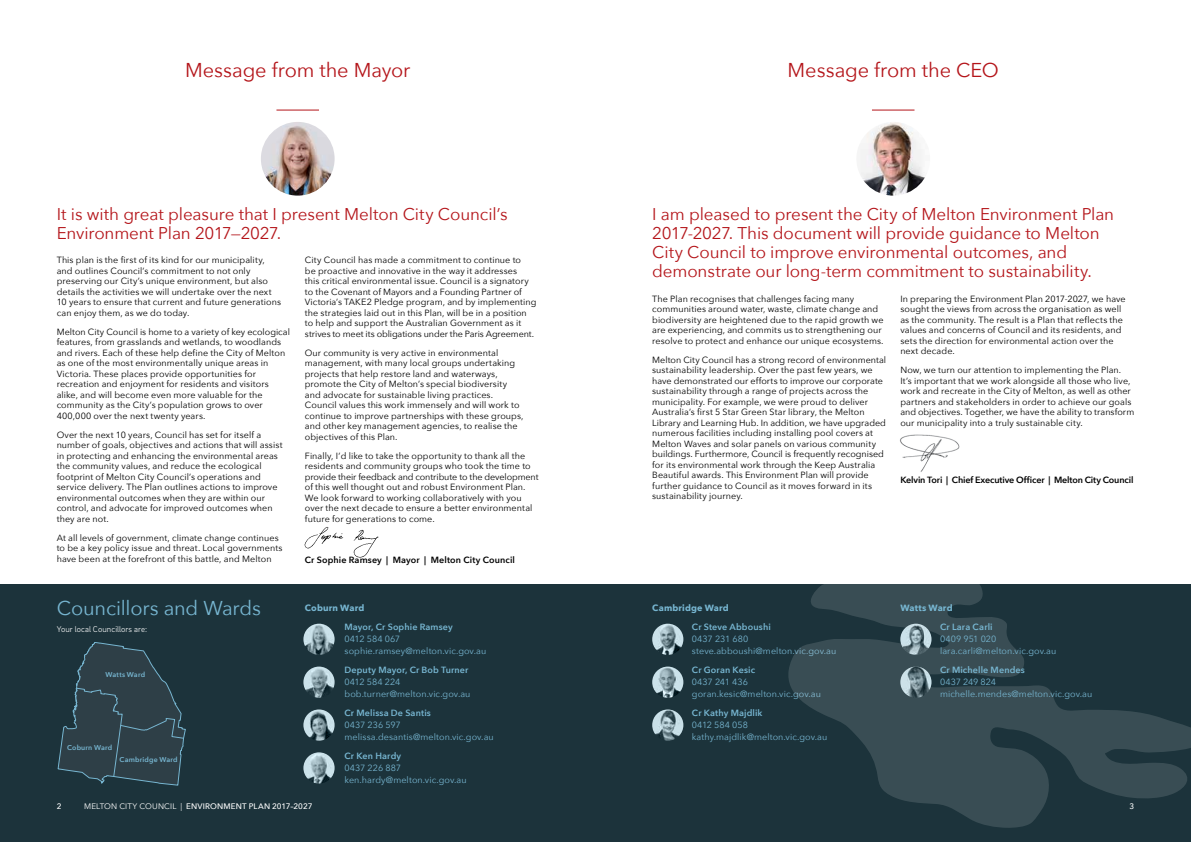
<style>
.page{position:relative;width:1191px;height:842px;background:#fff}
.page>*{position:absolute;margin:0;border:0;box-sizing:border-box;transform-origin:0 0}
.t1{font:20px "Avenir Next";letter-spacing:-.005em;color:#b4151a}
.t2{font:20px "Avenir Next";letter-spacing:-.01em;color:#77b6d1}
.t3{font:17px/19px "Avenir Next";letter-spacing:-.01em;color:#b4151a}
.t4{font:9px/10.5px "Avenir Next";letter-spacing:.01em;color:#000}
.t5{font:9px/11.9px "Avenir Next";letter-spacing:.01em;color:#77b6d1}
.t6{font:600 9px "Avenir Next";letter-spacing:.015em;color:#77b6d1}
.t7{font:600 9px "Avenir Next";letter-spacing:-.01em;color:#000}
.t8{font:600 9px "Avenir Next";letter-spacing:.015em;color:#000}
.t9{font:700 9px "Avenir Next";letter-spacing:.015em;color:#77b6d1}
.t10{font:300 8.5px "Brix Sans";letter-spacing:.01em;color:#fff}
.t11{font:500 8px "Avenir Next";letter-spacing:.015em;color:#fff}
.t12{font:600 7px "Avenir Next";letter-spacing:.025em;color:#77b6d1}
.s1{font-weight:400}
</style>
<div class="page">
<hr style="left:276px;top:110px;width:43px;height:1px;background:#b4151a">
<hr style="left:872px;top:110px;width:42px;height:1px;background:#b4151a">
<div style="left:0;top:584px;width:1191px;height:258px;background:#1c333b"></div>
<img style="left:303px;top:624px;width:31px;height:31px;border-radius:16px">
<img style="left:652px;top:624px;width:31px;height:31px;border-radius:16px">
<img style="left:303px;top:666px;width:31px;height:32px;border-radius:16px">
<img style="left:652px;top:666px;width:31px;height:32px;border-radius:16px">
<img style="left:303px;top:709px;width:31px;height:32px;border-radius:16px">
<img style="left:652px;top:709px;width:31px;height:32px;border-radius:16px">
<img style="left:303px;top:752px;width:31px;height:31px;border-radius:16px">
<img style="left:261px;top:122px;width:73px;height:74px;border-radius:37px">
<img style="left:856px;top:122px;width:74px;height:74px;border-radius:37px">
<img style="left:900px;top:434px;width:59px;height:38px">
<svg style="left:788px;top:584px;width:403px;height:244px"></svg>
<img style="left:900px;top:624px;width:31px;height:31px;border-radius:16px">
<img style="left:900px;top:666px;width:31px;height:32px;border-radius:16px">
<svg style="left:58px;top:642px;width:127px;height:143px"></svg>
<img style="left:304px;top:527px;width:75px;height:31px">
<h1 class="t1" style="left:185px;top:53px;width:227px">Message from the Mayor</h1>
<h1 class="t1" style="left:787px;top:53px;width:213px">Message from the CEO</h1>
<h2 class="t3" style="left:57px;top:204px;width:452px">It is with great pleasure that I present Melton City Council’s<br>Environment Plan 2017—2027.</h2>
<h2 class="t3" style="left:652px;top:204px;width:463px">I am pleased to present the City of Melton Environment Plan 2017-2027. This document will provide guidance to Melton City Council to improve environmental outcomes, and demonstrate our long-term commitment to sustainability.</h2>
<p class="t4" style="left:57px;top:254px;width:226px">This plan is the first of its kind for our municipality, and outlines Council’s commitment to not only preserving our City’s unique environment, but also details the activities we will undertake over the next 10 years to ensure that current and future generations can enjoy them, as we do today.</p>
<p class="t4" style="left:57px;top:326px;width:235px">Melton City Council is home to a variety of key ecological features, from grasslands and wetlands, to woodlands and rivers. Each of these help define the City of Melton as one of the most environmentally unique areas in Victoria. These places provide opportunities for recreation and enjoyment for residents and visitors alike, and will become even more valuable for the community as the City’s population grows to over 400,000 over the next twenty years.</p>
<p class="t4" style="left:57px;top:429px;width:227px">Over the next 10 years, Council has set for itself a number of goals, objectives and actions that will assist in protecting and enhancing the environmental areas the community values, and reduce the ecological footprint of Melton City Council’s operations and service delivery. The Plan outlines actions to improve environmental outcomes when they are within our control, and advocate for improved outcomes when they are not.</p>
<p class="t4" style="left:57px;top:532px;width:227px">At all levels of government, climate change continues to be a key policy issue and threat. Local governments have been at the forefront of this battle, and Melton</p>
<p class="t4" style="left:305px;top:254px;width:233px">City Council has made a commitment to continue to<br>be proactive and innovative in the way it addresses<br>this critical environmental issue. Council is a signatory to the Covenant of Mayors and a Founding Partner of Victoria’s TAKE2 Pledge program, and by implementing the strategies laid out in this Plan, will be in a position to help and support the Australian Government as it strives to meet its obligations under the Paris Agreement.</p>
<p class="t4" style="left:305px;top:347px;width:220px">Our community is very active in environmental management, with many local groups undertaking projects that help restore land and waterways, promote the City of Melton’s special biodiversity and advocate for sustainable living practices.<br>Council values this work immensely and will work to continue to improve partnerships with these groups, and other key management agencies, to realise the objectives of this Plan.</p>
<p class="t4" style="left:305px;top:450px;width:235px">Finally, I’d like to take the opportunity to thank all the residents and community groups who took the time to provide their feedback and contribute to the development of this well thought out and robust Environment Plan.<br>We look forward to working collaboratively with you over the next decade to ensure a better environmental future for generations to come.</p>
<p class="t8" style="left:305px;top:553px;width:212px">Cr Sophie Ramsey | Mayor | Melton City Council</p>
<p class="t4" style="left:652px;top:293px;width:233px">The Plan recognises that challenges facing many communities around water, waste, climate change and biodiversity are heightened due to the rapid growth we are experiencing, and commits us to strengthening our resolve to protect and enhance our unique ecosystems.</p>
<p class="t4" style="left:652px;top:354px;width:235px">Melton City Council has a strong record of environmental sustainability leadership. Over the past few years, we have demonstrated our efforts to improve our corporate sustainability through a range of projects across the municipality. For example, we were proud to deliver Australia’s first 5 Star Green Star library, the Melton Library and Learning Hub. In addition, we have upgraded numerous facilities including installing pool covers at Melton Waves and solar panels on various community buildings. Furthermore, Council is frequently recognised for its environmental work through the Keep Australia Beautiful awards. This Environment Plan will provide further guidance to Council as it moves forward in its sustainability journey.</p>
<p class="t4" style="left:900px;top:293px;width:227px">In preparing the Environment Plan 2017-2027, we have sought the views from across the organisation as well as the community. The result is a Plan that reflects the values and concerns of Council and its residents, and sets the direction for environmental action over the next decade.</p>
<p class="t4" style="left:900px;top:364px;width:235px">Now, we turn our attention to implementing the Plan.<br>It’s important that we work alongside all those who live, work and recreate in the City of Melton, as well as other partners and stakeholders in order to achieve our goals and objectives. Together, we have the ability to transform our municipality into a truly sustainable city.</p>
<p class="t7" style="left:900px;top:472px;width:235px">Kelvin Tori | Chief Executive Officer | Melton City Council</p>
<h1 class="t2" style="left:57px;top:591px;width:206px">Councillors and Wards</h1>
<p class="t10" style="left:57px;top:623px;width:92px">Your local Councillors are:</p>
<p class="t12" style="left:106px;top:668px;width:41px">Watts Ward</p>
<p class="t12" style="left:67px;top:741px;width:47px">Coburn Ward</p>
<p class="t12" style="left:119px;top:753px;width:60px">Cambridge Ward</p>
<p class="t9" style="left:305px;top:600px;width:61px">Coburn Ward</p>
<p class="t6" style="left:344px;top:620px;width:110px">Mayor, Cr Sophie Ramsey</p>
<p class="t5" style="left:344px;top:633px;width:143px">0412 584 067 sophie.ramsey@melton.vic.gov.au</p>
<p class="t6" style="left:344px;top:662px;width:125px">Deputy Mayor, Cr Bob Turner</p>
<p class="t5" style="left:344px;top:676px;width:127px">0412 584 224 bob.turner@melton.vic.gov.au</p>
<p class="t6" style="left:344px;top:705px;width:88px">Cr Melissa De Santis</p>
<p class="t5" style="left:344px;top:719px;width:151px">0437 236 597 melissa.desantis@melton.vic.gov.au</p>
<p class="t6" style="left:344px;top:748px;width:58px">Cr Ken Hardy</p>
<p class="t5" style="left:344px;top:761px;width:124px">0437 226 887 ken.hardy@melton.vic.gov.au</p>
<p class="t9" style="left:652px;top:600px;width:78px">Cambridge Ward</p>
<p class="t6" style="left:692px;top:620px;width:80px">Cr Steve Abboushi</p>
<p class="t5" style="left:692px;top:633px;width:146px">0437 231 680 steve.abboushi@melton.vic.gov.au</p>
<p class="t6" style="left:692px;top:662px;width:65px">Cr Goran Kesic</p>
<p class="t5" style="left:692px;top:676px;width:130px">0437 241 436 goran.kesic@melton.vic.gov.au</p>
<p class="t6" style="left:692px;top:705px;width:72px">Cr Kathy Majdlik</p>
<p class="t5" style="left:692px;top:719px;width:137px">0412 584 058 kathy.majdlik@melton.vic.gov.au</p>
<p class="t9" style="left:900px;top:600px;width:54px">Watts Ward</p>
<p class="t6" style="left:940px;top:620px;width:54px">Cr Lara Carli</p>
<p class="t5" style="left:940px;top:633px;width:118px">0409 951 020 lara.carli@melton.vic.gov.au</p>
<p class="t6" style="left:940px;top:662px;width:86px">Cr Michelle Mendes</p>
<p class="t5" style="left:940px;top:676px;width:154px">0437 249 824 michelle.mendes@melton.vic.gov.au</p>
<p class="t11" style="left:57px;top:799px;width:6px">2</p>
<p class="t11" style="left:84px;top:799px;width:230px"><span class="s1">MELTON CITY COUNCIL |</span> ENVIRONMENT PLAN 2017–2027</p>
<p class="t11" style="left:1129px;top:799px;width:6px">3</p>
</div>
